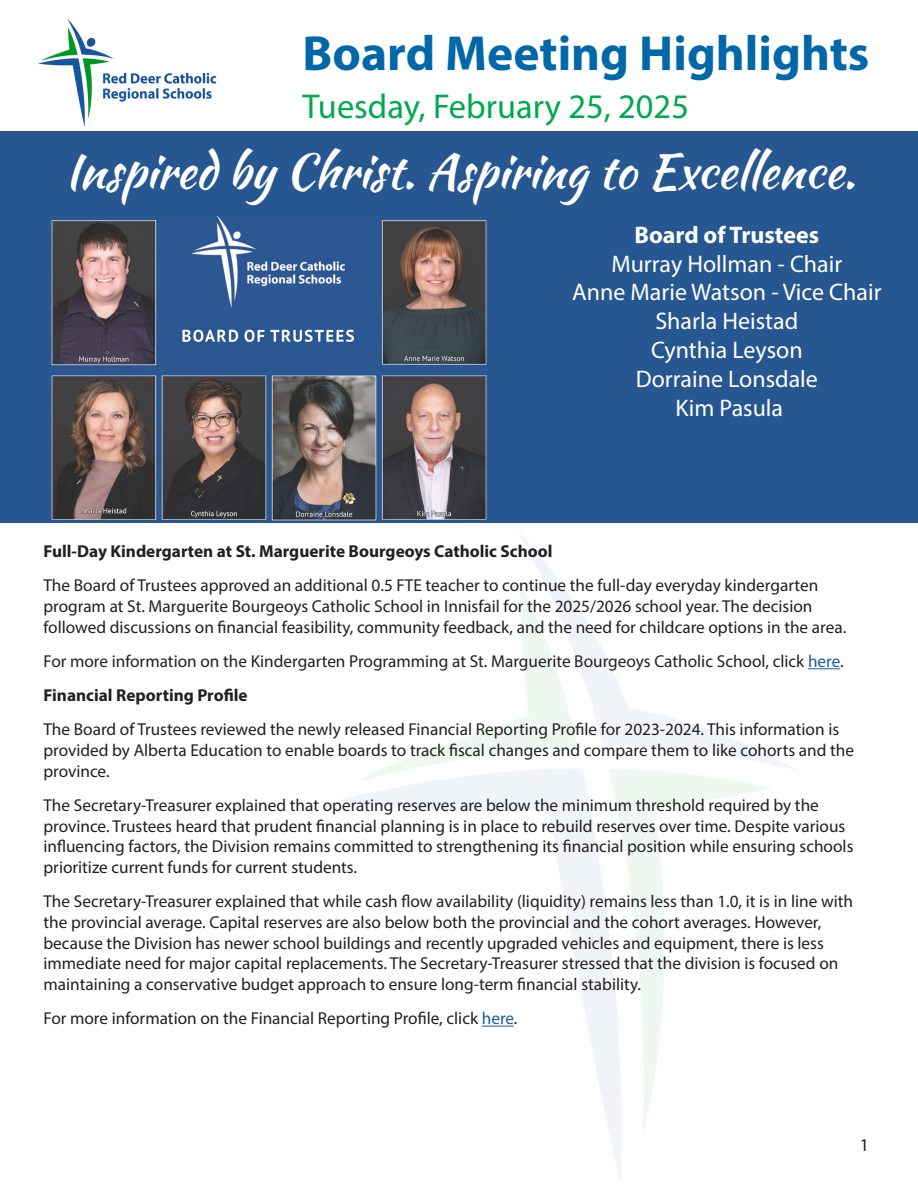
<style>
.page{position:relative;width:918px;height:1188px;background:#fff}
.page>*{position:absolute;margin:0;border:0;box-sizing:border-box;transform-origin:0 0}
.t1{font:700 49.5px "Myriad Pro";color:#0068a9}
.t2{font:48px "Kaushan Script";color:#fff}
.t3{font:34.5px "Myriad Pro";color:#00a94e}
.t4{font:24px/28.8px "Myriad Pro";color:#fff;text-align:center}
.t5{font:18px "Myriad Pro";color:#231f20}
.t6{font:17.25px/20.7px "Myriad Pro";color:#231f20}
.t7{font:700 17.25px "Myriad Pro";color:#231f20}
.s1{font-weight:700}
.s2{color:#175d9e}
</style>
<div class="page">
<img style="left:30px;top:19px;width:197px;height:113px">
<div style="left:0;top:132px;width:918px;height:391px;background:#275791"></div>
<img style="left:51px;top:216px;width:436px;height:305px">
<hr style="left:808px;top:668px;width:32px;height:1px;background:#175d9e">
<hr style="left:482px;top:1026px;width:32px;height:1px;background:#175d9e">
<p class="t1" style="left:302px;top:21px;width:569px">Board Meeting Highlights</p>
<p class="t3" style="left:302px;top:85px;width:388px">Tuesday, February 25, 2025</p>
<p class="t2" style="left:65px;top:136px;width:792px">Inspired by Christ. Aspiring to Excellence.</p>
<p class="t4" style="left:572px;top:220px;width:311px"><span class="s1">Board of Trustees<br></span>Murray Hollman - Chair<br>Anne Marie Watson - Vice Chair<br>Sharla Heistad<br>Cynthia Leyson<br>Dorraine Lonsdale<br>Kim Pasula</p>
<p class="t7" style="left:44px;top:540px;width:511px">Full-Day Kindergarten at St. Marguerite Bourgeoys Catholic School</p>
<p class="t6" style="left:44px;top:575px;width:804px">The Board of Trustees approved an additional 0.5 FTE teacher to continue the full-day everyday kindergarten program at St. Marguerite Bourgeoys Catholic School in Innisfail for the 2025/2026 school year. The decision followed discussions on financial feasibility, community feedback, and the need for childcare options in the area.</p>
<p class="t6" style="left:44px;top:651px;width:802px">For more information on the Kindergarten Programming at St. Marguerite Bourgeoys Catholic School, click <span class="s2">here</span>.</p>
<p class="t7" style="left:44px;top:684px;width:206px">Financial Reporting Profile</p>
<p class="t6" style="left:44px;top:719px;width:812px">The Board of Trustees reviewed the newly released Financial Reporting Profile for 2023-2024. This information is provided by Alberta Education to enable boards to track fiscal changes and compare them to like cohorts and the province.</p>
<p class="t6" style="left:44px;top:795px;width:812px">The Secretary-Treasurer explained that operating reserves are below the minimum threshold required by the province. Trustees heard that prudent financial planning is in place to rebuild reserves over time. Despite various influencing factors, the Division remains committed to strengthening its financial position while ensuring schools prioritize current funds for current students.</p>
<p class="t6" style="left:44px;top:891px;width:811px">The Secretary-Treasurer explained that while cash flow availability (liquidity) remains less than 1.0, it is in line with the provincial average. Capital reserves are also below both the provincial and the cohort averages. However, because the Division has newer school buildings and recently upgraded vehicles and equipment, there is less immediate need for major capital replacements. The Secretary-Treasurer stressed that the division is focused on maintaining a conservative budget approach to ensure long-term financial stability.</p>
<p class="t6" style="left:44px;top:1008px;width:476px">For more information on the Financial Reporting Profile, click <span class="s2">here</span>.</p>
<p class="t5" style="left:860px;top:1134px;width:11px">1</p>
</div>
